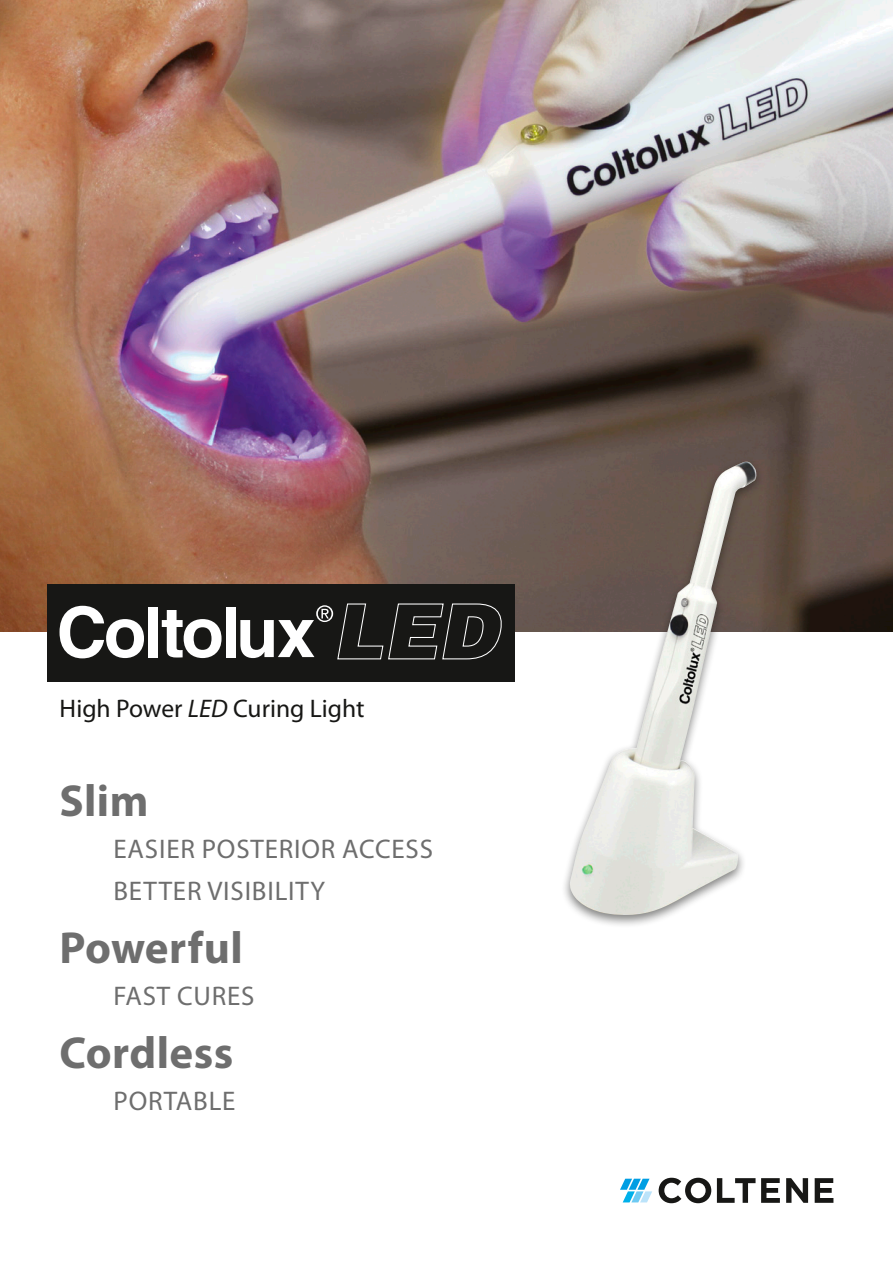
<style>
.page{position:relative;width:893px;height:1263px;background:#fff}
.page>*{position:absolute;margin:0;border:0;box-sizing:border-box;transform-origin:0 0}
.t1{font:700 45px "Myriad Pro";letter-spacing:.01em;color:#6e6e6e}
.t2{font:27px/42px "Myriad Pro";letter-spacing:.03em;color:#6e6e6e}
.t3{font:25.5px "Myriad Pro";color:#171715}
.s1{font-style:italic}
</style>
<div class="page">
<img style="left:0;top:0;width:893px;height:631px">
<div style="left:47px;top:584px;width:468px;height:97px;background:#171715"></div>
<svg style="left:60px;top:606px;width:84px;height:52px"></svg>
<div style="left:148px;top:607px;width:10px;height:50px;background:#fff"></div>
<svg style="left:162px;top:610px;width:60px;height:48px"></svg>
<div style="left:226px;top:607px;width:9px;height:50px;background:#fff"></div>
<svg style="left:240px;top:603px;width:262px;height:56px"></svg>
<svg style="left:659px;top:1178px;width:52px;height:25px"></svg>
<svg style="left:717px;top:1178px;width:38px;height:25px"></svg>
<svg style="left:761px;top:1178px;width:19px;height:25px"></svg>
<svg style="left:786px;top:1178px;width:22px;height:25px"></svg>
<svg style="left:815px;top:1178px;width:18px;height:25px"></svg>
<svg style="left:620px;top:1179px;width:32px;height:23px"></svg>
<div style="left:561px;top:457px;width:204px;height:471px;background:#171715;opacity:.54"></div>
<img style="left:570px;top:462px;width:187px;height:453px">
<p class="t3" style="left:60px;top:692px;width:307px">High Power <span class="s1">LED</span> Curing Light</p>
<h1 class="t1" style="left:60px;top:772px;width:90px">Slim</h1>
<p class="t2" style="left:114px;top:828px;width:321px">EASIER POSTERIOR ACCESS<br>BETTER VISIBILITY</p>
<h1 class="t1" style="left:60px;top:919px;width:185px">Powerful</h1>
<p class="t2" style="left:114px;top:975px;width:143px">FAST CURES</p>
<h1 class="t1" style="left:60px;top:1024px;width:175px">Cordless</h1>
<p class="t2" style="left:114px;top:1080px;width:123px">PORTABLE</p>
</div>
